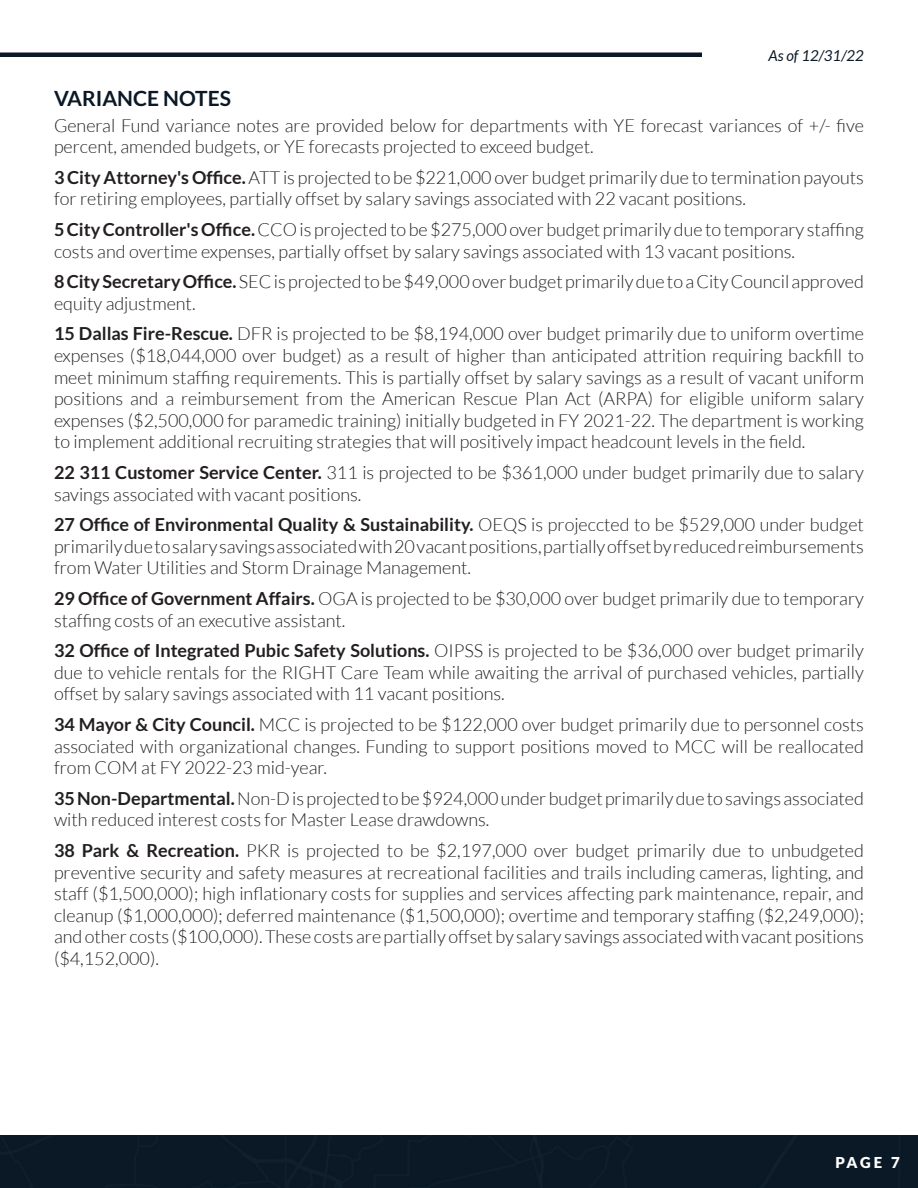
<style>
.page{position:relative;width:918px;height:1188px;background:#fff}
.page>*{position:absolute;margin:0;border:0;box-sizing:border-box;transform-origin:0 0}
.t1{font:700 21px "Lato";color:#0b1926}
.t2{font:300 18px/21.6px "Lato";color:#231f20}
.t3{font:italic 15px "Lato";color:#0b1926}
.t4{font:900 15px "Lato";color:#fff}
.s1{font-weight:700}
</style>
<div class="page">
<div style="left:0;top:52px;width:702px;height:5px;background:#0b1926"></div>
<div style="left:1px;top:1136px;width:916px;height:52px;background:#0b1926"></div>
<p class="t1" style="left:54px;top:87px;width:178px">VARIANCE NOTES</p>
<p class="t3" style="left:768px;top:47px;width:97px">As of 12/31/22</p>
<p class="t2" style="left:54px;top:114px;width:812px">General Fund variance notes are provided below for departments with YE forecast variances of +/- five percent, amended budgets, or YE forecasts projected to exceed budget.</p>
<p class="t2" style="left:54px;top:167px;width:812px"><span class="s1">3 City Attorney's Office.</span> ATT is projected to be $221,000 over budget primarily due to termination payouts for retiring employees, partially offset by salary savings associated with 22 vacant positions.</p>
<p class="t2" style="left:54px;top:219px;width:811px"><span class="s1">5 City Controller's Office.</span> CCO is projected to be $275,000 over budget primarily due to temporary staffing costs and overtime expenses, partially offset by salary savings associated with 13 vacant positions.</p>
<p class="t2" style="left:54px;top:271px;width:811px"><span class="s1">8 City Secretary Office.</span> SEC is projected to be $49,000 over budget primarily due to a City Council approved equity adjustment.</p>
<p class="t2" style="left:54px;top:323px;width:811px;text-align:justify"><span class="s1">15 Dallas Fire-Rescue.</span> DFR is projected to be $8,194,000 over budget primarily due to uniform overtime expenses ($18,044,000 over budget) as a result of higher than anticipated attrition requiring backfill to meet minimum staffing requirements. This is partially offset by salary savings as a result of vacant uniform positions and a reimbursement from the American Rescue Plan Act (ARPA) for eligible uniform salary expenses ($2,500,000 for paramedic training) initially budgeted in FY 2021-22. The department is working to implement additional recruiting strategies that will positively impact headcount levels in the field.</p>
<p class="t2" style="left:54px;top:462px;width:811px"><span class="s1">22 311 Customer Service Center.</span> 311 is projected to be $361,000 under budget primarily due to salary savings associated with vacant positions.</p>
<p class="t2" style="left:54px;top:514px;width:811px;text-align:justify"><span class="s1">27 Office of Environmental Quality &amp; Sustainability.</span> OEQS is projeccted to be $529,000 under budget primarily due to salary savings associated with 20 vacant positions, partially offset by reduced reimbursements from Water Utilities and Storm Drainage Management.</p>
<p class="t2" style="left:54px;top:588px;width:811px"><span class="s1">29 Office of Government Affairs.</span> OGA is projected to be $30,000 over budget primarily due to temporary staffing costs of an executive assistant.</p>
<p class="t2" style="left:54px;top:640px;width:811px;text-align:justify"><span class="s1">32 Office of Integrated Pubic Safety Solutions.</span> OIPSS is projected to be $36,000 over budget primarily due to vehicle rentals for the RIGHT Care Team while awaiting the arrival of purchased vehicles, partially offset by salary savings associated with 11 vacant positions.</p>
<p class="t2" style="left:54px;top:714px;width:811px;text-align:justify"><span class="s1">34 Mayor &amp; City Council.</span> MCC is projected to be $122,000 over budget primarily due to personnel costs associated with organizational changes. Funding to support positions moved to MCC will be reallocated from COM at FY 2022-23 mid-year.</p>
<p class="t2" style="left:54px;top:788px;width:811px"><span class="s1">35 Non-Departmental.</span> Non-D is projected to be $924,000 under budget primarily due to savings associated with reduced interest costs for Master Lease drawdowns.</p>
<p class="t2" style="left:54px;top:840px;width:811px;text-align:justify"><span class="s1">38 Park &amp; Recreation.</span> PKR is projected to be $2,197,000 over budget primarily due to unbudgeted preventive security and safety measures at recreational facilities and trails including cameras, lighting, and staff ($1,500,000); high inflationary costs for supplies and services affecting park maintenance, repair, and cleanup ($1,000,000); deferred maintenance ($1,500,000); overtime and temporary staffing ($2,249,000); and other costs ($100,000). These costs are partially offset by salary savings associated with vacant positions ($4,152,000).</p>
<p class="t4" style="left:835px;top:1154px;width:66px">PAGE 7</p>
</div>
